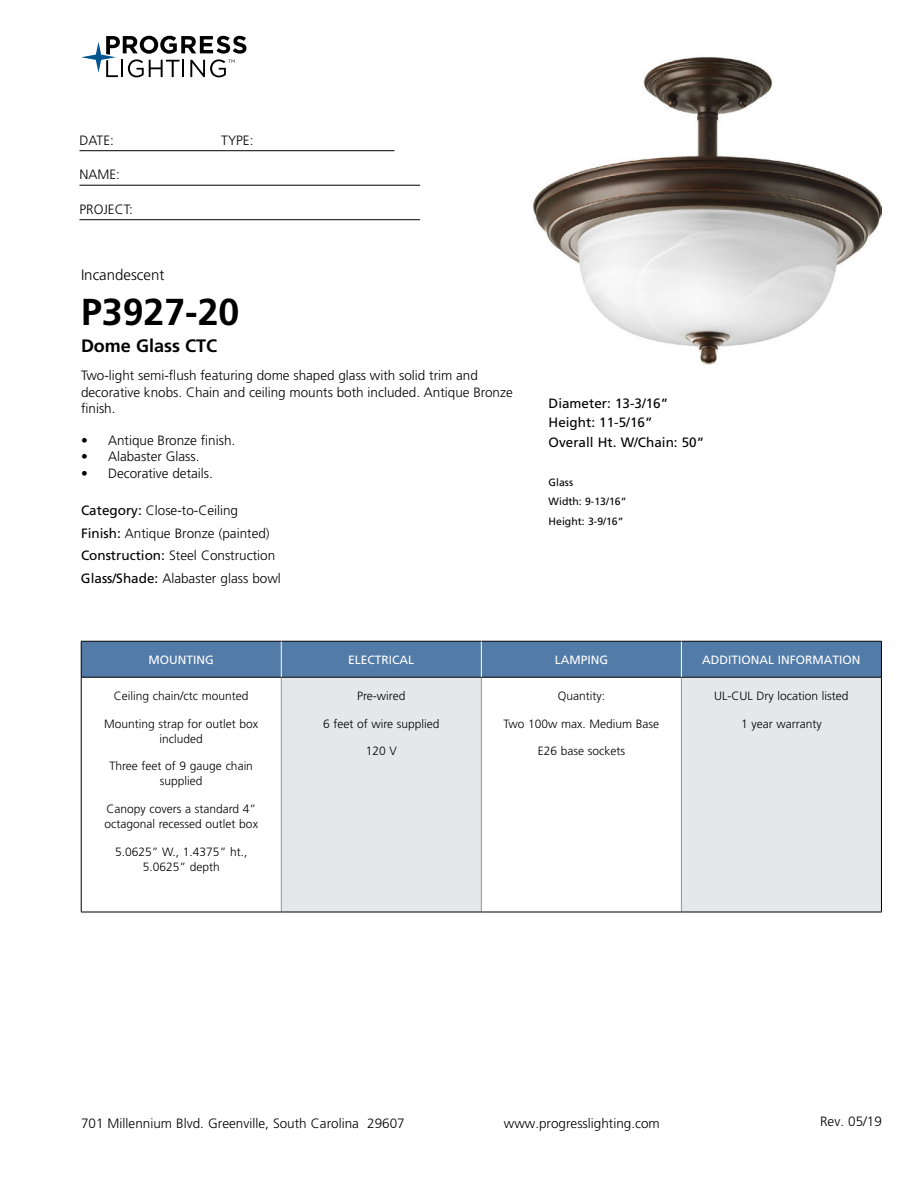
<style>
.page{position:relative;width:918px;height:1188px;background:#fff}
.page>*{position:absolute;margin:0;border:0;box-sizing:border-box;transform-origin:0 0}
.t1{font:700 37.5px "Frutiger LT Std";color:#000}
.t2{font:700 18px "Frutiger LT Std";color:#000}
.t3{font:300 15px "Frutiger LT Std";color:#000}
.t4{font:300 13.5px/22.5px "Frutiger LT Std";color:#000}
.t5{font:13.5px/19.5px "Frutiger LT Std";color:#000}
.t6{font:300 12px/15px "Frutiger LT Std";color:#000;text-align:center}
.t7{font:12px "Frutiger LT Std";color:#fff}
.t8{font:10.5px/19.5px "Frutiger LT Std";color:#000}
.s1{font-weight:400}
</style>
<div class="page">
<svg style="left:81px;top:36px;width:165px;height:41px"></svg>
<hr style="left:80px;top:150px;width:314px;height:1px;background:#000">
<hr style="left:80px;top:185px;width:340px;height:1px;background:#000">
<hr style="left:80px;top:219px;width:340px;height:1px;background:#000">
<div style="left:82px;top:642px;width:799px;height:35px;background:#527ba8"></div>
<div style="left:281px;top:677px;width:200px;height:235px;background:#e6e7e8"></div>
<div style="left:681px;top:677px;width:200px;height:235px;background:#e6e7e8"></div>
<hr style="left:281px;top:678px;width:1px;height:234px;background:#939598">
<hr style="left:481px;top:678px;width:1px;height:234px;background:#939598">
<hr style="left:681px;top:678px;width:1px;height:234px;background:#939598">
<hr style="left:81px;top:677px;width:200px;height:1px;background:#000">
<hr style="left:281px;top:677px;width:200px;height:1px;background:#000">
<hr style="left:481px;top:677px;width:200px;height:1px;background:#000">
<hr style="left:681px;top:677px;width:200px;height:1px;background:#000">
<hr style="left:81px;top:912px;width:200px;height:1px;background:#000">
<hr style="left:281px;top:912px;width:200px;height:1px;background:#000">
<hr style="left:481px;top:912px;width:200px;height:1px;background:#000">
<hr style="left:681px;top:912px;width:201px;height:1px;background:#000">
<hr style="left:81px;top:641px;width:200px;height:1px;background:#000">
<hr style="left:81px;top:641px;width:1px;height:36px;background:#000">
<hr style="left:281px;top:641px;width:200px;height:1px;background:#000">
<hr style="left:481px;top:641px;width:200px;height:1px;background:#000">
<hr style="left:681px;top:641px;width:201px;height:1px;background:#000">
<hr style="left:881px;top:641px;width:1px;height:36px;background:#000">
<hr style="left:81px;top:677px;width:1px;height:235px;background:#000">
<hr style="left:881px;top:677px;width:1px;height:235px;background:#000">
<hr style="left:281px;top:641px;width:1px;height:36px;background:#fff">
<hr style="left:681px;top:641px;width:1px;height:36px;background:#fff">
<hr style="left:481px;top:641px;width:1px;height:36px;background:#fff">
<img style="left:533px;top:56px;width:349px;height:309px">
<p class="t4" style="left:80px;top:130px;width:36px">DATE:</p>
<p class="t4" style="left:221px;top:130px;width:34px">TYPE:</p>
<p class="t4" style="left:80px;top:165px;width:42px">NAME:</p>
<p class="t4" style="left:80px;top:199px;width:55px">PROJECT:</p>
<p class="t3" style="left:81px;top:269px;width:85px">Incandescent</p>
<h1 class="t1" style="left:81px;top:290px;width:160px">P3927-20</h1>
<h2 class="t2" style="left:81px;top:335px;width:138px">Dome Glass CTC</h2>
<p class="t4" style="left:81px;top:369px;width:433px;line-height:16.2px">Two-light semi-flush featuring dome shaped glass with solid trim and decorative knobs. Chain and ceiling mounts both included. Antique Bronze finish.</p>
<p class="t4" style="left:81px;top:430px;width:156px">• Antique Bronze finish.</p>
<p class="t4" style="left:81px;top:446px;width:120px">• Alabaster Glass.</p>
<p class="t4" style="left:81px;top:463px;width:133px">• Decorative details.</p>
<p class="t4" style="left:81px;top:500px;width:201px"><span class="s1">Category:</span> Close-to-Ceiling <span class="s1">Finish:</span> Antique Bronze (painted)<br><span class="s1">Construction:</span> Steel Construction <span class="s1">Glass/Shade:</span> Alabaster glass bowl</p>
<p class="t5" style="left:549px;top:394px;width:157px">Diameter: 13-3/16”<br>Height: 11-5/16”<br>Overall Ht. W/Chain: 50”</p>
<p class="t8" style="left:549px;top:473px;width:79px">Glass<br>Width: 9-13/16”<br>Height: 3-9/16”</p>
<p class="t7" style="left:149px;top:655px;width:67px">MOUNTING</p>
<p class="t7" style="left:348px;top:655px;width:68px">ELECTRICAL</p>
<p class="t7" style="left:555px;top:655px;width:55px">LAMPING</p>
<p class="t7" style="left:702px;top:655px;width:160px">ADDITIONAL INFORMATION</p>
<p class="t6" style="left:114px;top:689px;width:136px">Ceiling chain/ctc mounted</p>
<p class="t6" style="left:104px;top:717px;width:156px">Mounting strap for outlet box included</p>
<p class="t6" style="left:110px;top:759px;width:145px">Three feet of 9 gauge chain supplied</p>
<p class="t6" style="left:105px;top:802px;width:155px;text-align:left">Canopy covers a standard 4” octagonal recessed outlet box</p>
<p class="t6" style="left:115px;top:845px;width:134px">5.0625” W., 1.4375” ht.,<br>5.0625” depth</p>
<p class="t6" style="left:357px;top:689px;width:50px">Pre-wired</p>
<p class="t6" style="left:323px;top:717px;width:118px">6 feet of wire supplied</p>
<p class="t6" style="left:366px;top:745px;width:33px">120 V</p>
<p class="t6" style="left:714px;top:689px;width:136px">UL-CUL Dry location listed</p>
<p class="t6" style="left:741px;top:717px;width:82px">1 year warranty</p>
<p class="t6" style="left:558px;top:689px;width:49px">Quantity:</p>
<p class="t6" style="left:504px;top:717px;width:157px">Two 100w max. Medium Base</p>
<p class="t6" style="left:538px;top:745px;width:89px">E26 base sockets</p>
<p class="t4" style="left:81px;top:1113px;width:325px">701 Millennium Blvd. Greenville, South Carolina 29607</p>
<p class="t4" style="left:504px;top:1113px;width:158px">www.progresslighting.com</p>
<p class="t4" style="left:820px;top:1111px;width:63px">Rev. 05/19</p>
</div>
